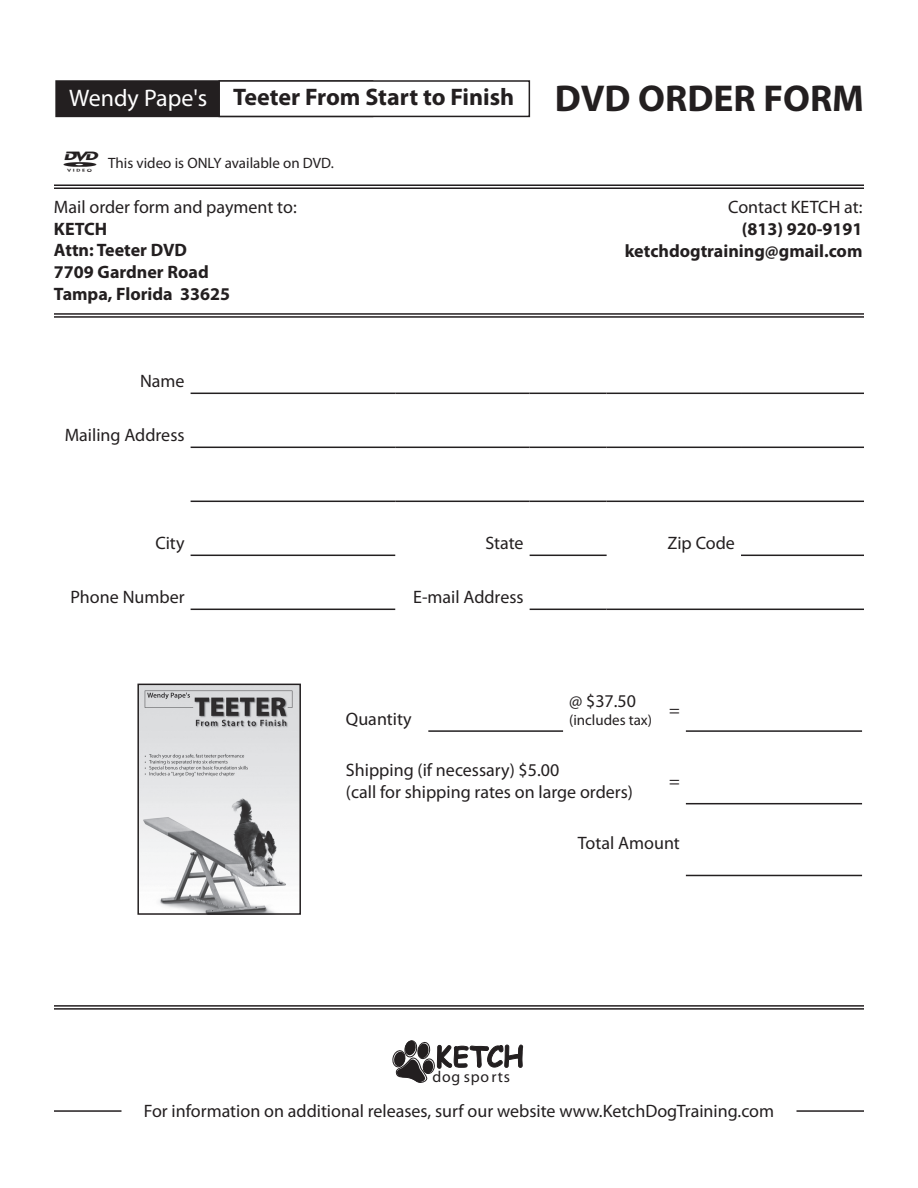
<style>
.page{position:relative;width:918px;height:1188px;background:#fff}
.page>*{position:absolute;margin:0;border:0;box-sizing:border-box;transform-origin:0 0}
.t1{font:700 37.5px "Myriad Pro";color:#231f20}
.t2{font:700 24px "Myriad Pro";color:#231f20}
.t3{font:22.5px "Disc Makers Font 0304";color:#231f20}
.t4{font:18px/21.6px "Myriad Pro";color:#231f20}
.t5{font:700 18px/21.6px "Myriad Pro";color:#231f20}
.t6{font:15.75px "Myriad Pro";letter-spacing:.05em;color:#231f20}
.t7{font:15px "Myriad Pro";color:#231f20}
.s1{font-weight:400;color:#fff}
</style>
<div class="page">
<hr style="left:54px;top:184px;width:810px;height:2px;background:#231f20">
<hr style="left:54px;top:187px;width:810px;height:2px;background:#231f20">
<hr style="left:191px;top:393px;width:204px;height:1px;background:#231f20">
<hr style="left:395px;top:393px;width:135px;height:1px;background:#231f20">
<hr style="left:530px;top:393px;width:77px;height:1px;background:#231f20">
<hr style="left:607px;top:393px;width:134px;height:1px;background:#231f20">
<hr style="left:741px;top:393px;width:123px;height:1px;background:#231f20">
<hr style="left:191px;top:447px;width:204px;height:1px;background:#231f20">
<hr style="left:395px;top:447px;width:135px;height:1px;background:#231f20">
<hr style="left:530px;top:447px;width:77px;height:1px;background:#231f20">
<hr style="left:607px;top:447px;width:134px;height:1px;background:#231f20">
<hr style="left:741px;top:447px;width:123px;height:1px;background:#231f20">
<hr style="left:191px;top:501px;width:204px;height:1px;background:#231f20">
<hr style="left:530px;top:501px;width:77px;height:1px;background:#231f20">
<hr style="left:607px;top:501px;width:134px;height:1px;background:#231f20">
<hr style="left:741px;top:501px;width:123px;height:1px;background:#231f20">
<hr style="left:191px;top:555px;width:204px;height:1px;background:#231f20">
<hr style="left:530px;top:555px;width:77px;height:1px;background:#231f20">
<hr style="left:741px;top:555px;width:123px;height:1px;background:#231f20">
<hr style="left:191px;top:609px;width:204px;height:1px;background:#231f20">
<hr style="left:530px;top:609px;width:77px;height:1px;background:#231f20">
<hr style="left:607px;top:609px;width:134px;height:1px;background:#231f20">
<hr style="left:741px;top:609px;width:123px;height:1px;background:#231f20">
<hr style="left:395px;top:501px;width:135px;height:1px;background:#231f20">
<hr style="left:428px;top:730px;width:135px;height:2px;background:#231f20">
<hr style="left:686px;top:730px;width:176px;height:2px;background:#231f20">
<hr style="left:686px;top:803px;width:176px;height:1px;background:#231f20">
<hr style="left:686px;top:875px;width:176px;height:1px;background:#231f20">
<hr style="left:54px;top:313px;width:810px;height:2px;background:#231f20">
<hr style="left:54px;top:316px;width:810px;height:2px;background:#231f20">
<hr style="left:54px;top:1110px;width:68px;height:2px;background:#231f20">
<hr style="left:796px;top:1110px;width:68px;height:2px;background:#231f20">
<svg style="left:392px;top:1040px;width:131px;height:43px"></svg>
<img style="left:140px;top:687px;width:158px;height:225px">
<div style="left:137px;top:684px;width:164px;height:231px;border:2px solid #231f20"></div>
<hr style="left:54px;top:1005px;width:810px;height:2px;background:#231f20">
<hr style="left:54px;top:1008px;width:810px;height:2px;background:#231f20">
<div style="left:56px;top:81px;width:317px;height:35px;background:#231f20"></div>
<div style="left:55px;top:80px;width:318px;height:37px;border:2px solid #231f20"></div>
<div style="left:219px;top:81px;width:310px;height:35px;background:#fff"></div>
<div style="left:218px;top:80px;width:312px;height:37px;border:2px solid #231f20"></div>
<h2 class="t2" style="left:69px;top:81px;width:447px"><span class="s1">Wendy Pape's</span> Teeter From Start to Finish</h2>
<p class="t3" style="left:63px;top:151px;width:37px">g</p>
<p class="t7" style="left:108px;top:153px;width:227px">This video is ONLY available on DVD.</p>
<p class="t4" style="left:54px;top:196px;width:244px">Mail order form and payment to:</p>
<p class="t5" style="left:54px;top:217px;width:178px">KETCH<br>Attn: Teeter DVD<br>7709 Gardner Road<br>Tampa, Florida 33625</p>
<p class="t4" style="left:140px;top:370px;width:46px">Name</p>
<p class="t4" style="left:65px;top:424px;width:121px">Mailing Address</p>
<h1 class="t1" style="left:555px;top:74px;width:311px">DVD ORDER FORM</h1>
<p class="t4" style="left:728px;top:196px;width:136px">Contact KETCH at:</p>
<p class="t5" style="left:625px;top:217px;width:239px;text-align:right">(813) 920-9191 ketchdogtraining@gmail.com</p>
<p class="t4" style="left:155px;top:532px;width:31px">City</p>
<p class="t4" style="left:485px;top:532px;width:40px">State</p>
<p class="t4" style="left:667px;top:532px;width:69px">Zip Code</p>
<p class="t4" style="left:70px;top:586px;width:116px">Phone Number</p>
<p class="t4" style="left:413px;top:586px;width:112px">E-mail Address</p>
<p class="t4" style="left:346px;top:708px;width:67px">Quantity</p>
<p class="t4" style="left:569px;top:690px;width:68px">@ $37.50</p>
<p class="t7" style="left:569px;top:711px;width:85px">(includes tax)</p>
<p class="t4" style="left:346px;top:759px;width:289px">Shipping (if necessary) $5.00<br>(call for shipping rates on large orders)</p>
<p class="t4" style="left:669px;top:699px;width:12px">=</p>
<p class="t4" style="left:669px;top:770px;width:12px">=</p>
<p class="t4" style="left:578px;top:832px;width:103px">Total Amount</p>
<p class="t6" style="left:433px;top:1067px;width:79px">dog sports</p>
<p class="t4" style="left:144px;top:1100px;width:632px">For information on additional releases, surf our website www.KetchDogTraining.com</p>
</div>
